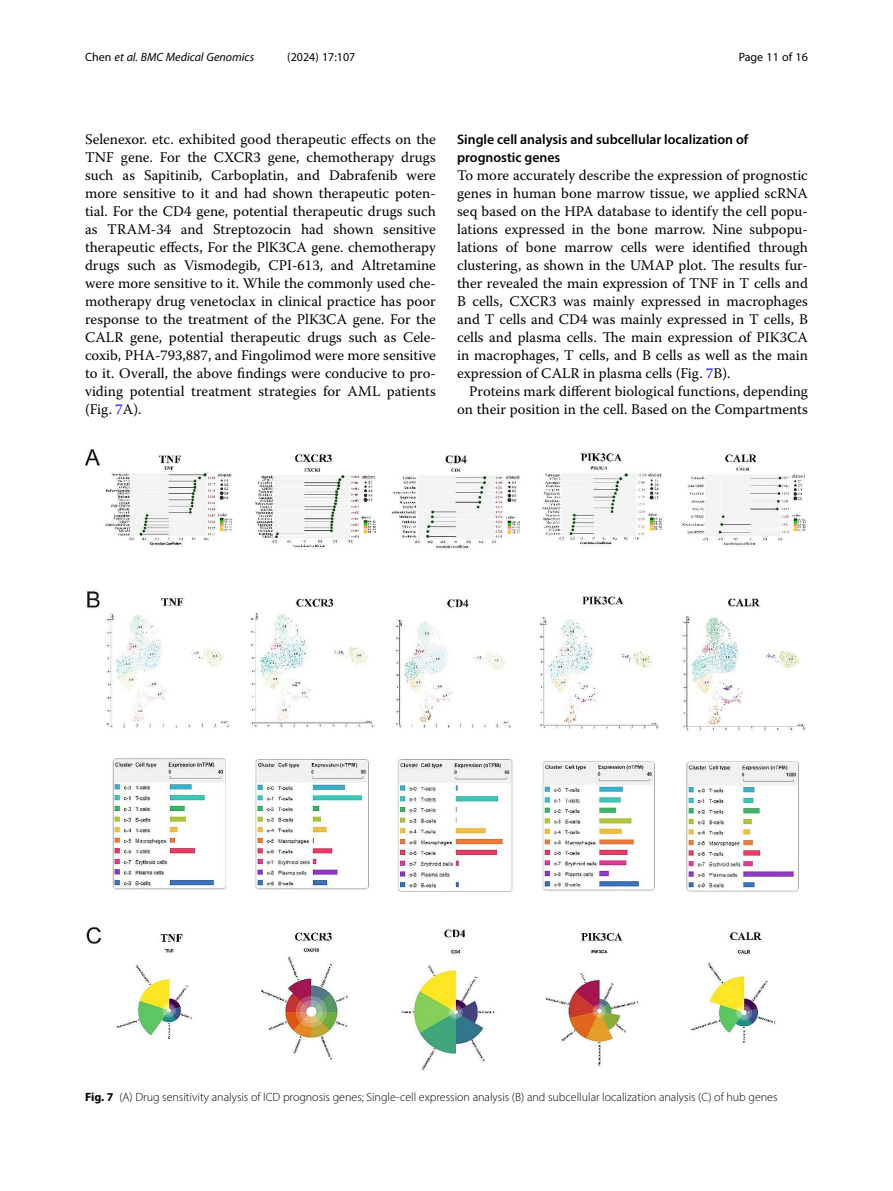
<style>
.page{position:relative;width:893px;height:1191px;background:#fff}
.page>*{position:absolute;margin:0;border:0;box-sizing:border-box;transform-origin:0 0}
.Body_Text{font:14.7px/18px "Warnock Pro";color:#000;text-align:justify}
.Body_Text_Indent{font:14.7px/18px "Warnock Pro";color:#000;text-align:right}
.Head_2{font:600 13.8px/18px "Myriad Pro";color:#000}
.Figure_Caption{font:300 12px "Myriad Pro";color:#000}
.t1{font:italic 12px "Myriad Pro";color:#000}
.t2{font:12px "Myriad Pro";color:#000}
.s1{font-style:normal}
.s2{color:#00f}
.s3{font-weight:700}
</style>
<div class="page">
<img style="left:85px;top:449px;width:721px;height:622px">
<p class="t1" style="left:85px;top:50px;width:171px"><span class="s1">Chen</span> et al. BMC Medical Genomics</p>
<p class="t2" style="left:287px;top:50px;width:70px">(2024) 17:107</p>
<p class="t2" style="left:739px;top:50px;width:71px">Page 11 of 16</p>
<p class="Body_Text" style="left:85px;top:130px;width:352px">Selenexor. etc. exhibited good therapeutic effects on the TNF gene. For the CXCR3 gene, chemotherapy drugs such as Sapitinib, Carboplatin, and Dabrafenib were more sensitive to it and had shown therapeutic poten&shy;tial. For the CD4 gene, potential therapeutic drugs such as TRAM-34 and Streptozocin had shown sensitive therapeutic effects, For the PlK3CA gene. chemotherapy drugs such as Vismodegib, CPI-613, and Altretamine were more sensitive to it. While the commonly used che&shy;motherapy drug venetoclax in clinical practice has poor response to the treatment of the PlK3CA gene. For the CALR gene, potential therapeutic drugs such as Cele&shy;coxib, PHA-793,887, and Fingolimod were more sensitive to it. Overall, the above findings were conducive to pro&shy;viding potential treatment strategies for AML patients (Fig. <span class="s2">7</span>A).</p>
<p class="Head_2" style="left:457px;top:130px;width:293px">Single cell analysis and subcellular localization of prognostic genes</p>
<p class="Body_Text" style="left:457px;top:166px;width:352px">To more accurately describe the expression of prognostic genes in human bone marrow tissue, we applied scRNA seq based on the HPA database to identify the cell popu&shy;lations expressed in the bone marrow. Nine subpopu&shy;lations of bone marrow cells were identified through clustering, as shown in the UMAP plot. The results fur&shy;ther revealed the main expression of TNF in T cells and B cells, CXCR3 was mainly expressed in macrophages and T cells and CD4 was mainly expressed in T cells, B cells and plasma cells. The main expression of PIK3CA in macrophages, T cells, and B cells as well as the main expression of CALR in plasma cells (Fig. <span class="s2">7</span>B).</p>
<p class="Body_Text_Indent" style="left:457px;top:382px;width:352px">Proteins mark different biological functions, depending on their position in the cell. Based on the Compartments</p>
<p class="Figure_Caption" style="left:85px;top:1089px;width:694px"><span class="s3">Fig. 7</span> (A) Drug sensitivity analysis of ICD prognosis genes; Single-cell expression analysis (B) and subcellular localization analysis (C) of hub genes</p>
</div>
